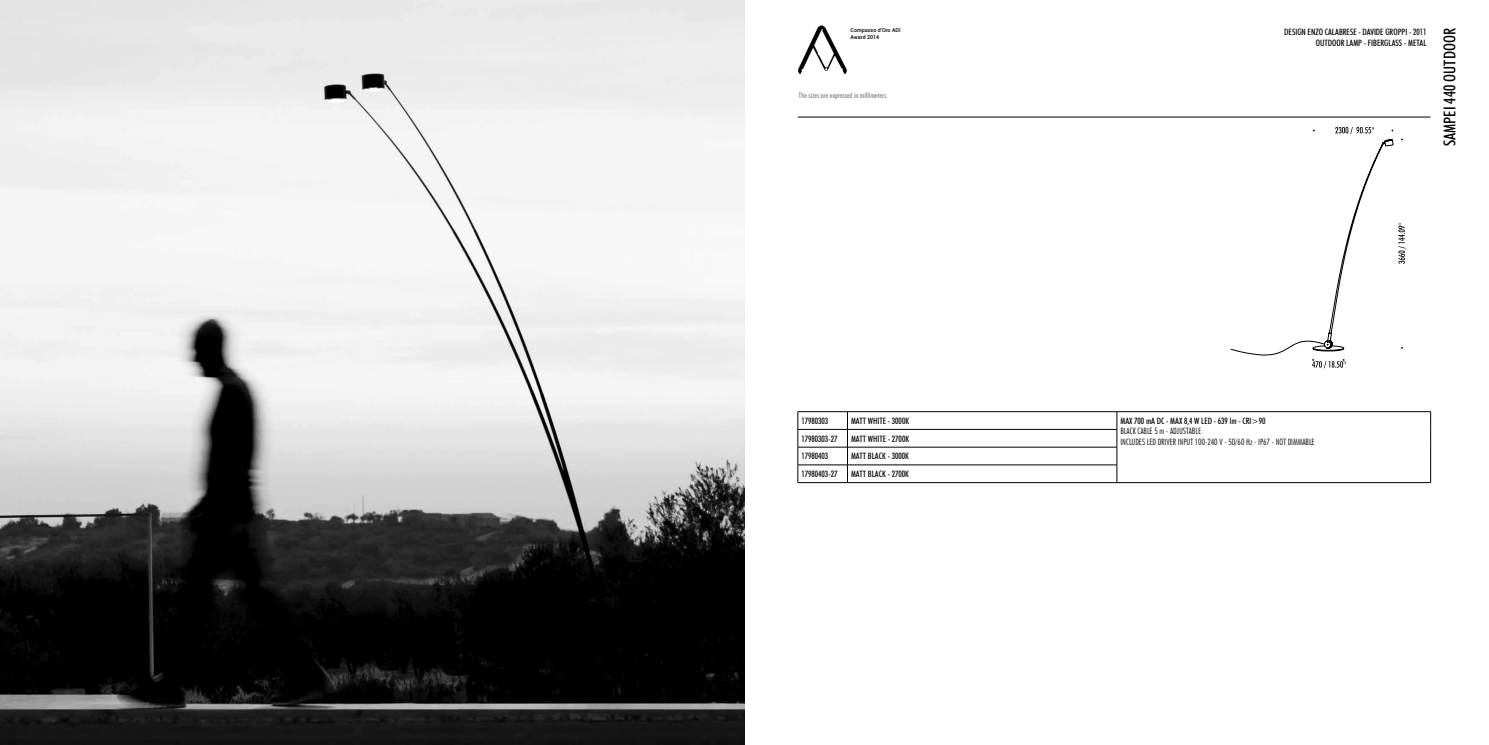
<style>
.page{position:relative;width:1489px;height:745px;background:#fff}
.page>*{position:absolute;margin:0;border:0;box-sizing:border-box;transform-origin:0 0}
.t1{font:500 condensed 16.25px "Futura BT";color:#000}
.t2{font:500 condensed 8.75px/10.5px "Futura BT";color:#000;text-align:right}
.t3{font:300 condensed 8.75px/10.5px "Futura BT";color:#000}
.t4{font:500 condensed 7.5px "Futura BT";color:#808080}
.t5{font:500 5.38px/6.5px "Roboto";color:#000}
</style>
<div class="page">
<hr style="left:797px;top:117px;width:633px;height:1px;background:#000">
<img style="left:0;top:0;width:744px;height:744px">
<img style="left:798px;top:25px;width:49px;height:49px">
<svg style="left:1230px;top:127px;width:175px;height:241px"></svg>
<hr style="left:1116px;top:482px;width:314px;height:1px;background:#000">
<hr style="left:797px;top:411px;width:50px;height:1px;background:#000">
<hr style="left:847px;top:411px;width:269px;height:1px;background:#000">
<hr style="left:797px;top:429px;width:50px;height:1px;background:#000">
<hr style="left:847px;top:429px;width:269px;height:1px;background:#000">
<hr style="left:797px;top:446px;width:50px;height:1px;background:#000">
<hr style="left:847px;top:446px;width:269px;height:1px;background:#000">
<hr style="left:797px;top:464px;width:50px;height:1px;background:#000">
<svg style="left:797px;top:411px;width:1px;height:71px"></svg>
<hr style="left:847px;top:464px;width:269px;height:1px;background:#000">
<svg style="left:847px;top:411px;width:1px;height:71px"></svg>
<hr style="left:797px;top:482px;width:50px;height:1px;background:#000">
<hr style="left:847px;top:482px;width:269px;height:1px;background:#000">
<hr style="left:1116px;top:411px;width:314px;height:1px;background:#000">
<svg style="left:1116px;top:411px;width:1px;height:71px"></svg>
<svg style="left:1430px;top:411px;width:1px;height:71px"></svg>
<p class="t5" style="left:850px;top:27px;width:51px">Compasso d’Oro ADI<br>Award 2014</p>
<p class="t2" style="left:1284px;top:27px;width:144px">DESIGN ENZO CALABRESE - DAVIDE GROPPI - 2011<br>OUTDOOR LAMP - FIBERGLASS - METAL</p>
<p class="t4" style="left:798px;top:91px;width:90px">The sizes are expressed in millimeters.</p>
<h1 class="t1" style="left:1439px;top:146px;width:119px;rotate:-90deg">SAMPEI 440 OUTDOOR</h1>
<p class="t2" style="left:801px;top:415px;width:28px">17980303</p>
<p class="t2" style="left:851px;top:415px;width:60px">MATT WHITE - 3000K</p>
<p class="t2" style="left:1120px;top:415px;width:147px">MAX 700 mA DC - MAX 8,4 W LED - 639 lm - CRI&gt;90</p>
<p class="t3" style="left:1120px;top:425px;width:196px">BLACK CABLE 5 m - ADJUSTABLE<br>INCLUDES LED DRIVER INPUT 100-240 V - 50/60 Hz - IP67 - NOT DIMMABLE</p>
<p class="t2" style="left:801px;top:433px;width:38px">17980303-27</p>
<p class="t2" style="left:851px;top:433px;width:60px">MATT WHITE - 2700K</p>
<p class="t2" style="left:801px;top:450px;width:28px">17980403</p>
<p class="t2" style="left:851px;top:450px;width:60px">MATT BLACK - 3000K</p>
<p class="t2" style="left:801px;top:468px;width:38px">17980403-27</p>
<p class="t2" style="left:851px;top:468px;width:60px">MATT BLACK - 2700K</p>
</div>
